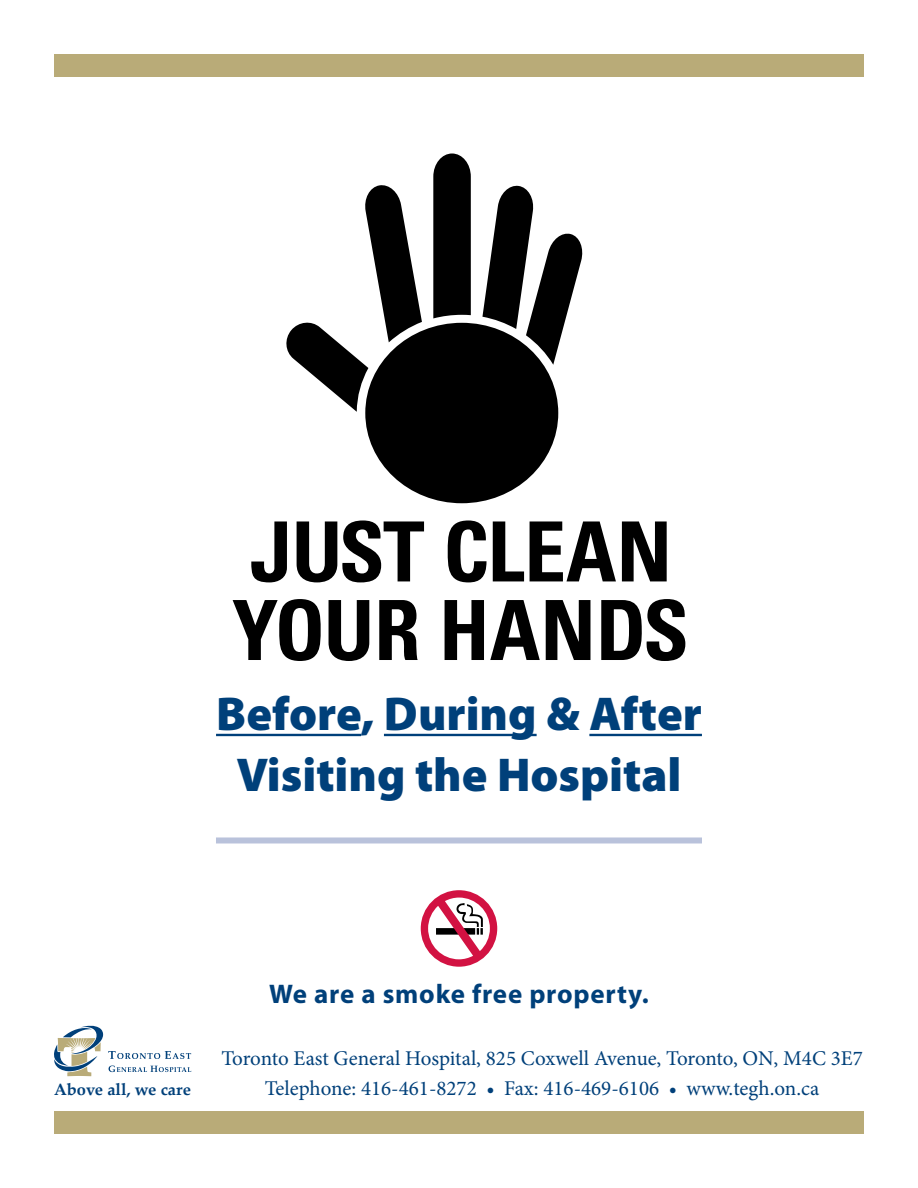
<style>
.page{position:relative;width:918px;height:1188px;background:#fff}
.page>*{position:absolute;margin:0;border:0;box-sizing:border-box;transform-origin:0 0}
.t1{font:900 47.7px/60.6px "Myriad Pro";color:#00407a;text-align:center}
.t2{font:700 27px "Myriad Pro";letter-spacing:.03em;color:#00407a}
.t3{font:21px/30px "Minion Pro";color:#00407a;text-align:center}
.t4{font:700 16.5px "Palatino Linotype";color:#00407a}
</style>
<div class="page">
<div style="left:54px;top:54px;width:810px;height:22px;background:#b9ab78"></div>
<div style="left:54px;top:1112px;width:810px;height:22px;background:#b9ab78"></div>
<hr style="left:216px;top:734px;width:145px;height:2px;background:#00407a">
<hr style="left:384px;top:734px;width:153px;height:2px;background:#00407a">
<hr style="left:589px;top:734px;width:113px;height:2px;background:#00407a">
<svg style="left:433px;top:154px;width:38px;height:164px;background:#0d0d0d"></svg>
<svg style="left:482px;top:185px;width:101px;height:180px"></svg>
<svg style="left:286px;top:185px;width:136px;height:227px"></svg>
<svg style="left:251px;top:521px;width:36px;height:61px"></svg>
<svg style="left:297px;top:520px;width:127px;height:62px"></svg>
<svg style="left:448px;top:520px;width:39px;height:62px"></svg>
<svg style="left:493px;top:521px;width:31px;height:60px"></svg>
<svg style="left:530px;top:521px;width:86px;height:60px"></svg>
<svg style="left:622px;top:521px;width:45px;height:60px"></svg>
<svg style="left:233px;top:599px;width:88px;height:62px"></svg>
<svg style="left:329px;top:600px;width:40px;height:61px"></svg>
<svg style="left:379px;top:600px;width:39px;height:60px"></svg>
<svg style="left:445px;top:600px;width:39px;height:60px"></svg>
<svg style="left:490px;top:600px;width:50px;height:60px"></svg>
<svg style="left:546px;top:600px;width:44px;height:60px"></svg>
<svg style="left:601px;top:599px;width:84px;height:62px"></svg>
<div style="left:365px;top:323px;width:193px;height:180px;background:#000;border-radius:50%"></div>
<div style="left:216px;top:837px;width:486px;height:6px;background:#b9c2db"></div>
<svg style="left:54px;top:1026px;width:137px;height:50px"></svg>
<svg style="left:421px;top:890px;width:76px;height:77px"></svg>
<h1 class="t1" style="left:216px;top:682px;width:487px">Before, During &amp; After<br>Visiting the Hospital</h1>
<p class="t4" style="left:54px;top:1078px;width:138px">Above all, we care</p>
<p class="t2" style="left:269px;top:976px;width:381px">We are a smoke free property.</p>
<p class="t3" style="left:221px;top:1043px;width:643px">Toronto East General Hospital, 825 Coxwell Avenue, Toronto, ON, M4C 3E7<br>Telephone: 416-461-8272 • Fax: 416-469-6106 • www.tegh.on.ca</p>
</div>
